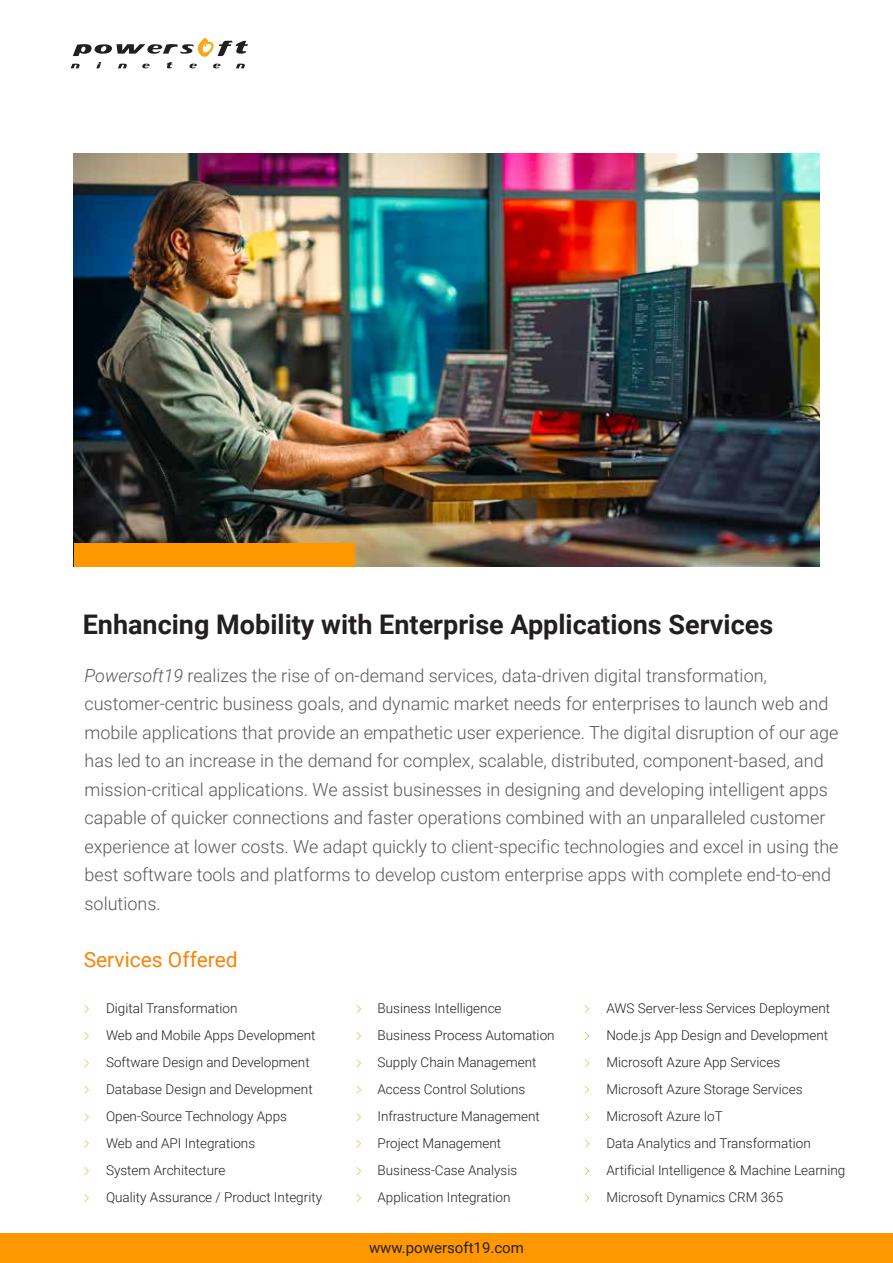
<style>
.page{position:relative;width:893px;height:1263px;background:#fff}
.page>*{position:absolute;margin:0;border:0;box-sizing:border-box;transform-origin:0 0}
.t1{font:700 27px "Roboto";color:#231f20}
.t2{font:21px "Roboto";color:#f78406}
.t3{font:300 18px/28.5px "Roboto";color:#58595b}
.t4{font:15px "Roboto";color:#231f20}
.t5{font:300 13.5px/27px "Roboto";color:#231f20}
.s1{font-style:italic}
</style>
<div class="page">
<img style="left:74px;top:153px;width:745px;height:413px">
<div style="left:74px;top:544px;width:280px;height:23px;background:#ff9700"></div>
<div style="left:0;top:1233px;width:893px;height:30px;background:#ff9700"></div>
<svg style="left:71px;top:38px;width:177px;height:30px"></svg>
<svg style="left:84px;top:1194px;width:5px;height:8px"></svg>
<svg style="left:84px;top:1167px;width:5px;height:8px"></svg>
<svg style="left:84px;top:1140px;width:5px;height:8px"></svg>
<svg style="left:84px;top:1113px;width:5px;height:8px"></svg>
<svg style="left:84px;top:1086px;width:5px;height:7px"></svg>
<svg style="left:84px;top:1059px;width:5px;height:8px"></svg>
<svg style="left:84px;top:1032px;width:5px;height:8px"></svg>
<svg style="left:84px;top:1005px;width:5px;height:8px"></svg>
<svg style="left:357px;top:1194px;width:4px;height:8px"></svg>
<svg style="left:357px;top:1167px;width:4px;height:8px"></svg>
<svg style="left:357px;top:1140px;width:4px;height:8px"></svg>
<svg style="left:357px;top:1113px;width:4px;height:8px"></svg>
<svg style="left:357px;top:1086px;width:4px;height:7px"></svg>
<svg style="left:357px;top:1059px;width:4px;height:8px"></svg>
<svg style="left:357px;top:1032px;width:4px;height:8px"></svg>
<svg style="left:357px;top:1005px;width:4px;height:8px"></svg>
<svg style="left:585px;top:1194px;width:4px;height:8px"></svg>
<svg style="left:585px;top:1167px;width:4px;height:8px"></svg>
<svg style="left:585px;top:1140px;width:4px;height:8px"></svg>
<svg style="left:585px;top:1113px;width:4px;height:8px"></svg>
<svg style="left:585px;top:1086px;width:4px;height:7px"></svg>
<svg style="left:585px;top:1059px;width:4px;height:8px"></svg>
<svg style="left:585px;top:1032px;width:4px;height:8px"></svg>
<svg style="left:585px;top:1005px;width:4px;height:8px"></svg>
<h1 class="t1" style="left:83px;top:606px;width:692px">Enhancing Mobility with Enterprise Applications Services</h1>
<p class="t3" style="left:84px;top:661px;width:756px"><span class="s1">Powersoft19</span> realizes the rise of on-demand services, data-driven digital transformation, customer-centric business goals, and dynamic market needs for enterprises to launch web and mobile applications that provide an empathetic user experience. The digital disruption of our age has led to an increase in the demand for complex, scalable, distributed, component-based, and mission-critical applications. We assist businesses in designing and developing intelligent apps capable of quicker connections and faster operations combined with an unparalleled customer experience at lower costs. We adapt quickly to client-specific technologies and excel in using the best software tools and platforms to develop custom enterprise apps with complete end-to-end solutions.</p>
<p class="t2" style="left:84px;top:945px;width:156px">Services Offered</p>
<p class="t5" style="left:106px;top:994px;width:218px">Digital Transformation<br>Web and Mobile Apps Development<br>Software Design and Development<br>Database Design and Development<br>Open-Source Technology Apps<br>Web and API Integrations<br>System Architecture<br>Quality Assurance / Product Integrity</p>
<p class="t5" style="left:377px;top:994px;width:179px">Business Intelligence<br>Business Process Automation<br>Supply Chain Management<br>Access Control Solutions<br>Infrastructure Management<br>Project Management<br>Business-Case Analysis<br>Application Integration</p>
<p class="t5" style="left:606px;top:994px;width:240px">AWS Server-less Services Deployment Node.js App Design and Development Microsoft Azure App Services<br>Microsoft Azure Storage Services Microsoft Azure IoT<br>Data Analytics and Transformation Artificial Intelligence &amp; Machine Learning Microsoft Dynamics CRM 365</p>
<p class="t4" style="left:369px;top:1237px;width:156px">www.powersoft19.com</p>
</div>
